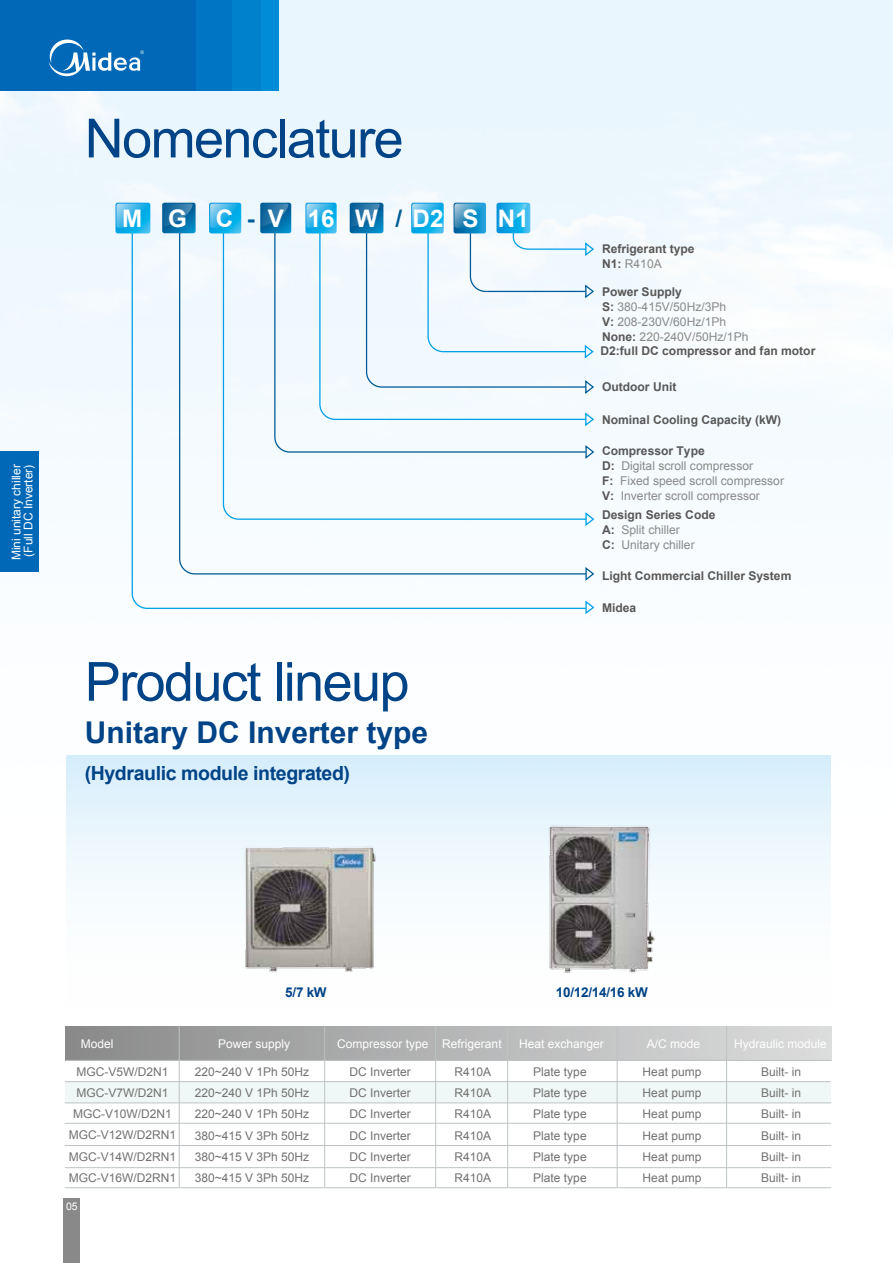
<style>
.page{position:relative;width:893px;height:1263px;background:#fff}
.page>*{position:absolute;margin:0;border:0;box-sizing:border-box;transform-origin:0 0}
.t1{font:54px "Arial";letter-spacing:-.03em;color:#004386}
.t2{font:700 30px "Arial";color:#004386}
.t3{font:700 24.15px "Arial";color:#fff}
.t4{font:700 19.5px "Arial";letter-spacing:-.02em;color:#004386}
.t5{font:700 13.5px "Arial";letter-spacing:-.02em;color:#004386}
.t6{font:12.15px/15.1px "Arial";color:#898989}
.t7{font:700 12.15px/15.1px "Arial";color:#595757}
.t8{font:12px/21.3px "Arial";color:#727171;text-align:justify}
.t9{font:12px/12px "Arial";color:#fff;text-align:center}
.t10{font:10.5px "Arial";color:#fff}
.s1{color:#005c96}
.s2{font-weight:400;color:#898989}
.s3{font-weight:700;color:#595757}
</style>
<div class="page">
<img style="left:0;top:0;width:893px;height:1263px">
<div style="left:203px;top:0;width:76px;height:90px;background:#008cd6"></div>
<div style="left:185px;top:0;width:76px;height:90px;background:#0081cc"></div>
<div style="left:156px;top:0;width:76px;height:90px;background:#0075c2"></div>
<div style="left:0;top:0;width:195px;height:90px;background:#0068b7"></div>
<svg style="left:49px;top:40px;width:95px;height:36px"></svg>
<div style="left:64px;top:1198px;width:16px;height:65px;background:#898989"></div>
<div style="left:131px;top:224px;width:456px;height:386px;background:#f5fbfe"></div>
<svg style="left:115px;top:203px;width:35px;height:30px"></svg>
<svg style="left:162px;top:203px;width:34px;height:30px"></svg>
<svg style="left:209px;top:203px;width:32px;height:30px"></svg>
<svg style="left:260px;top:203px;width:31px;height:30px"></svg>
<svg style="left:305px;top:203px;width:32px;height:30px"></svg>
<svg style="left:350px;top:203px;width:245px;height:192px"></svg>
<svg style="left:584px;top:445px;width:11px;height:15px"></svg>
<svg style="left:584px;top:600px;width:11px;height:16px"></svg>
<svg style="left:584px;top:512px;width:11px;height:15px"></svg>
<svg style="left:584px;top:412px;width:11px;height:16px"></svg>
<svg style="left:584px;top:566px;width:11px;height:16px"></svg>
<div style="left:66px;top:756px;width:765px;height:260px;background:linear-gradient(to bottom,#dcf0fb,#fff)"></div>
<div style="left:65px;top:1082px;width:765px;height:21px;background:#eff8f6"></div>
<div style="left:66px;top:1026px;width:765px;height:34px;background:linear-gradient(to right,#8a8a8b,#dddede)"></div>
<hr style="left:66px;top:1060px;width:765px;height:1px;background:#bdc3c4">
<hr style="left:65px;top:1081px;width:766px;height:1px;background:#bdc3c4">
<hr style="left:65px;top:1102px;width:766px;height:1px;background:#bdc3c4">
<hr style="left:65px;top:1123px;width:766px;height:1px;background:#bdc3c4">
<hr style="left:65px;top:1145px;width:766px;height:1px;background:#bdc3c4">
<hr style="left:65px;top:1167px;width:766px;height:1px;background:#bdc3c4">
<hr style="left:65px;top:1187px;width:766px;height:1px;background:#bdc3c4">
<hr style="left:726px;top:1026px;width:1px;height:161px;background:#bdc3c4">
<hr style="left:617px;top:1026px;width:1px;height:161px;background:#bdc3c4">
<hr style="left:507px;top:1026px;width:1px;height:161px;background:#bdc3c4">
<hr style="left:435px;top:1026px;width:1px;height:161px;background:#bdc3c4">
<hr style="left:324px;top:1026px;width:1px;height:161px;background:#bdc3c4">
<hr style="left:179px;top:1026px;width:1px;height:161px;background:#bdc3c4">
<div style="left:0;top:451px;width:39px;height:121px;background:#0068b7"></div>
<img style="left:540px;top:815px;width:119px;height:164px">
<img style="left:237px;top:837px;width:143px;height:140px">
<h1 class="t1" style="left:85px;top:103px;width:320px">Nomenclature</h1>
<h3 class="t3" style="left:122px;top:202px;width:408px">M G C<span class="s1">-</span>V 16 W<span class="s1">/</span>D2SN1</h3>
<p class="t9" style="left:10px;top:560px;width:98px;rotate:-90deg">Mini unitary chiller (Full DC Inverter)</p>
<h1 class="t1" style="left:85px;top:646px;width:326px">Product lineup</h1>
<h2 class="t2" style="left:85px;top:712px;width:345px">Unitary DC Inverter type</h2>
<h3 class="t4" style="left:85px;top:760px;width:267px">(Hydraulic module integrated)</h3>
<p class="t7" style="left:602px;top:242px;width:94px">Refrigerant type<br>N1: <span class="s2">R410A</span></p>
<p class="t6" style="left:600px;top:284px;width:216px"><span class="s3">Power Supply<br>S:</span> 380-415V/50Hz/3Ph<br><span class="s3">V:</span> 208-230V/60Hz/1Ph<br><span class="s3">None:</span> 220-240V/50Hz/1Ph<br><span class="s3">D2:full DC compressor and fan motor</span></p>
<p class="t7" style="left:602px;top:380px;width:76px">Outdoor Unit</p>
<p class="t7" style="left:602px;top:412px;width:181px">Nominal Cooling Capacity (kW)</p>
<p class="t6" style="left:602px;top:443px;width:184px"><span class="s3">Compressor Type<br>D:</span> Digital scroll compressor<br><span class="s3">F:</span> Fixed speed scroll compressor<br><span class="s3">V:</span> Inverter scroll compressor</p>
<p class="t6" style="left:602px;top:507px;width:115px"><span class="s3">Design Series Code<br>A:</span> Split chiller<br><span class="s3">C:</span> Unitary chiller</p>
<p class="t7" style="left:602px;top:568px;width:191px">Light Commercial Chiller System</p>
<p class="t7" style="left:602px;top:600px;width:36px">Midea</p>
<p class="t5" style="left:285px;top:984px;width:43px">5/7 kW</p>
<p class="t5" style="left:556px;top:984px;width:93px">10/12/14/16 kW</p>
<p class="t9" style="left:81px;top:1038px;width:34px">Model</p>
<p class="t9" style="left:218px;top:1038px;width:74px">Power supply</p>
<p class="t9" style="left:337px;top:1038px;width:166px">Compressor type Refrigerant</p>
<p class="t9" style="left:519px;top:1038px;width:86px">Heat exchanger</p>
<p class="t9" style="left:647px;top:1038px;width:55px">A/C mode</p>
<p class="t9" style="left:734px;top:1038px;width:94px">Hydraulic module</p>
<p class="t8" style="left:69px;top:1061px;width:109px;text-align:center">MGC-V5W/D2N1<br>MGC-V7W/D2N1<br>MGC-V10W/D2N1<br>MGC-V12W/D2RN1<br>MGC-V14W/D2RN1<br>MGC-V16W/D2RN1</p>
<p class="t8" style="left:195px;top:1061px;width:116px">220~240 V 1Ph 50Hz 220~240 V 1Ph 50Hz 220~240 V 1Ph 50Hz 380~415 V 3Ph 50Hz 380~415 V 3Ph 50Hz 380~415 V 3Ph 50Hz</p>
<p class="t8" style="left:350px;top:1061px;width:63px">DC Inverter DC Inverter DC Inverter DC Inverter DC Inverter DC Inverter</p>
<p class="t8" style="left:454px;top:1061px;width:38px">R410A R410A R410A R410A R410A R410A</p>
<p class="t8" style="left:533px;top:1061px;width:55px">Plate type Plate type Plate type Plate type Plate type Plate type</p>
<p class="t8" style="left:643px;top:1061px;width:60px">Heat pump Heat pump Heat pump Heat pump Heat pump Heat pump</p>
<p class="t8" style="left:761px;top:1061px;width:42px">Built- in Built- in Built- in Built- in Built- in Built- in</p>
<p class="t10" style="left:66px;top:1199px;width:13px">05</p>
</div>
